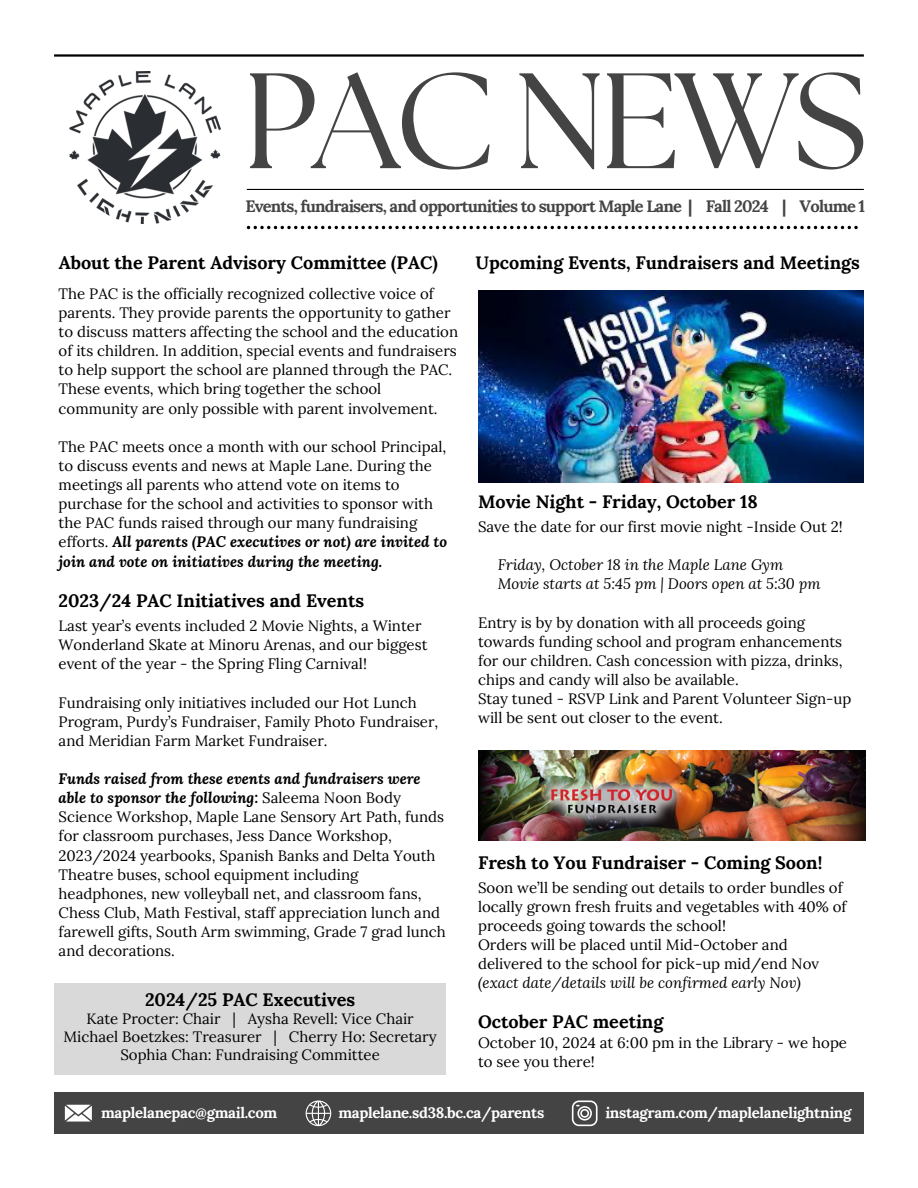
<style>
.page{position:relative;width:918px;height:1188px;background:#fff}
.page>*{position:absolute;margin:0;border:0;box-sizing:border-box;transform-origin:0 0}
.t1{font:135.45px "The Seasons";letter-spacing:-.035em;color:#444}
.t2{font:700 18px "Lora";color:#000}
.t3{font:700 16.5px "Lora";letter-spacing:-.05em;color:#444}
.t4{font:15px/19.2px "Lora";color:#000}
.t5{font:italic 15px "Lora";color:#000}
.t6{font:700 15px "Lora";letter-spacing:-.02em;color:#fff}
.s1{font-weight:700;font-style:italic}
</style>
<div class="page">
<img style="left:69px;top:72px;width:151px;height:152px">
<hr style="left:54px;top:54px;width:810px;height:3px;background:#000">
<svg style="left:247px;top:226px;width:611px;height:3px"></svg>
<hr style="left:247px;top:189px;width:617px;height:1px;background:#000">
<div style="left:54px;top:1093px;width:810px;height:41px;background:#444"></div>
<svg style="left:572px;top:1101px;width:26px;height:25px"></svg>
<svg style="left:306px;top:1101px;width:25px;height:25px"></svg>
<svg style="left:65px;top:1105px;width:27px;height:17px"></svg>
<div style="left:54px;top:983px;width:392px;height:92px;background:#d9d9d9"></div>
<img style="left:478px;top:290px;width:386px;height:193px">
<img style="left:478px;top:751px;width:387px;height:90px">
<p class="t1" style="left:243px;top:60px;width:626px">PAC NEWS</p>
<p class="t3" style="left:245px;top:195px;width:621px">Events, fundraisers, and opportunities to support Maple Lane | Fall 2024 | Volume 1</p>
<p class="t2" style="left:59px;top:251px;width:380px">About the Parent Advisory Committee (PAC)</p>
<h2 class="t4" style="left:59px;top:284px;width:401px">The PAC is the officially recognized collective voice of parents. They provide parents the opportunity to gather to discuss matters affecting the school and the education of its children. In addition, special events and fundraisers to help support the school are planned through the PAC.<br>These events, which bring together the school community are only possible with parent involvement.</h2>
<p class="t4" style="left:59px;top:437px;width:390px">The PAC meets once a month with our school Principal, to discuss events and news at Maple Lane. During the meetings all parents who attend vote on items to purchase for the school and activities to sponsor with the PAC funds raised through our many fundraising efforts. <span class="s1">All parents (PAC executives or not) are invited to join and vote on initiatives during the meeting.</span></p>
<p class="t2" style="left:59px;top:589px;width:307px">2023/24 PAC Initiatives and Events</p>
<p class="t4" style="left:59px;top:616px;width:370px">Last year’s events included 2 Movie Nights, a Winter<br>Wonderland Skate at Minoru Arenas, and our biggest event of the year - the Spring Fling Carnival!</p>
<p class="t4" style="left:59px;top:692px;width:381px">Fundraising only initiatives included our Hot Lunch<br>Program, Purdy’s Fundraiser, Family Photo Fundraiser, and Meridian Farm Market Fundraiser.</p>
<h2 class="t4" style="left:59px;top:769px;width:389px"><span class="s1">Funds raised from these events and fundraisers were able to sponsor the following:</span> Saleema Noon Body Science Workshop, Maple Lane Sensory Art Path, funds for classroom purchases, Jess Dance Workshop, 2023/2024 yearbooks, Spanish Banks and Delta Youth Theatre buses, school equipment including headphones, new volleyball net, and classroom fans, Chess Club, Math Festival, staff appreciation lunch and farewell gifts, South Arm swimming, Grade 7 grad lunch and decorations.</h2>
<p class="t2" style="left:476px;top:251px;width:386px">Upcoming Events, Fundraisers and Meetings</p>
<p class="t2" style="left:478px;top:490px;width:281px">Movie Night - Friday, October 18</p>
<p class="t4" style="left:478px;top:517px;width:366px">Save the date for our first movie night -Inside Out 2!</p>
<p class="t5" style="left:498px;top:555px;width:287px">Friday, October 18 in the Maple Lane Gym</p>
<p class="t5" style="left:498px;top:574px;width:324px">Movie starts at 5:45 pm | Doors open at 5:30 pm</p>
<p class="t4" style="left:478px;top:612px;width:366px">Entry is by by donation with all proceeds going towards funding school and program enhancements for our children. Cash concession with pizza, drinks, chips and candy will also be available.</p>
<p class="t4" style="left:478px;top:689px;width:375px">Stay tuned - RSVP Link and Parent Volunteer Sign-up will be sent out closer to the event.</p>
<h2 class="t2" style="left:478px;top:851px;width:346px">Fresh to You Fundraiser - Coming Soon!</h2>
<p class="t4" style="left:478px;top:877px;width:370px">Soon we’ll be sending out details to order bundles of locally grown fresh fruits and vegetables with 40% of proceeds going towards the school!</p>
<p class="t4" style="left:478px;top:935px;width:342px">Orders will be placed until Mid-October and delivered to the school for pick-up mid/end Nov</p>
<p class="t5" style="left:478px;top:973px;width:325px">(exact date/details will be confirmed early Nov)</p>
<h2 class="t2" style="left:478px;top:1010px;width:187px">October PAC meeting</h2>
<p class="t4" style="left:478px;top:1033px;width:370px">October 10, 2024 at 6:00 pm in the Library - we hope to see you there!</p>
<h2 class="t2" style="left:145px;top:988px;width:212px">2024/25 PAC Executives</h2>
<h2 class="t4" style="left:86px;top:1009px;width:329px">Kate Procter: Chair | Aysha Revell: Vice Chair</h2>
<p class="t4" style="left:63px;top:1027px;width:375px">Michael Boetzkes: Treasurer | Cherry Ho: Secretary</p>
<p class="t4" style="left:120px;top:1045px;width:261px">Sophia Chan: Fundraising Committee</p>
<h2 class="t6" style="left:101px;top:1103px;width:178px">maplelanepac@gmail.com</h2>
<h2 class="t6" style="left:338px;top:1103px;width:207px">maplelane.sd38.bc.ca/parents</h2>
<h2 class="t6" style="left:605px;top:1103px;width:248px">instagram.com/maplelanelightning</h2>
</div>
